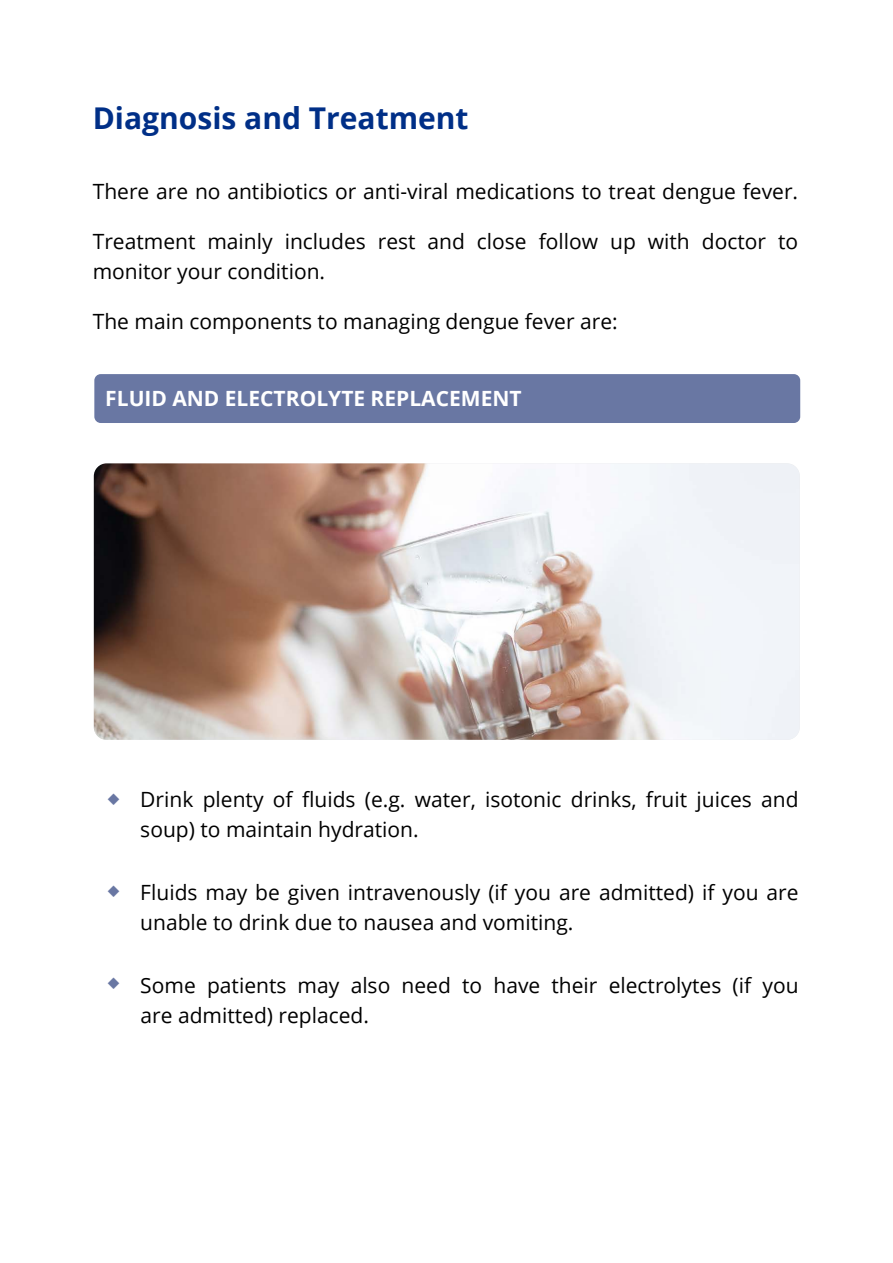
<style>
.page{position:relative;width:893px;height:1263px;background:#fff}
.page>*{position:absolute;margin:0;border:0;box-sizing:border-box;transform-origin:0 0}
.t1{font:700 30px "Open Sans";color:#002f87}
.t2{font:21px/30px "Open Sans";color:#000}
.t3{font:700 21px "Open Sans";color:#fff}
</style>
<div class="page">
<img style="left:94px;top:463px;width:706px;height:277px">
<div style="left:94px;top:374px;width:706px;height:49px;background:#6977a3;border-radius:6px"></div>
<h1 class="t1" style="left:93px;top:97px;width:377px">Diagnosis and Treatment</h1>
<p class="t2" style="left:93px;top:176px;width:707px">There are no antibiotics or anti-viral medications to treat dengue fever.</p>
<p class="t2" style="left:93px;top:226px;width:707px">Treatment mainly includes rest and close follow up with doctor to monitor your condition.</p>
<p class="t2" style="left:93px;top:306px;width:526px">The main components to managing dengue fever are:</p>
<p class="t3" style="left:105px;top:384px;width:418px">FLUID AND ELECTROLYTE REPLACEMENT</p>
<p class="t2" style="left:140px;top:783px;width:660px">Drink plenty of fluids (e.g. water, isotonic drinks, fruit juices and soup) to maintain hydration.</p>
<p class="t2" style="left:140px;top:877px;width:660px">Fluids may be given intravenously (if you are admitted) if you are unable to drink due to nausea and vomiting.</p>
<p class="t2" style="left:140px;top:969px;width:660px">Some patients may also need to have their electrolytes (if you are admitted) replaced.</p>
</div>
